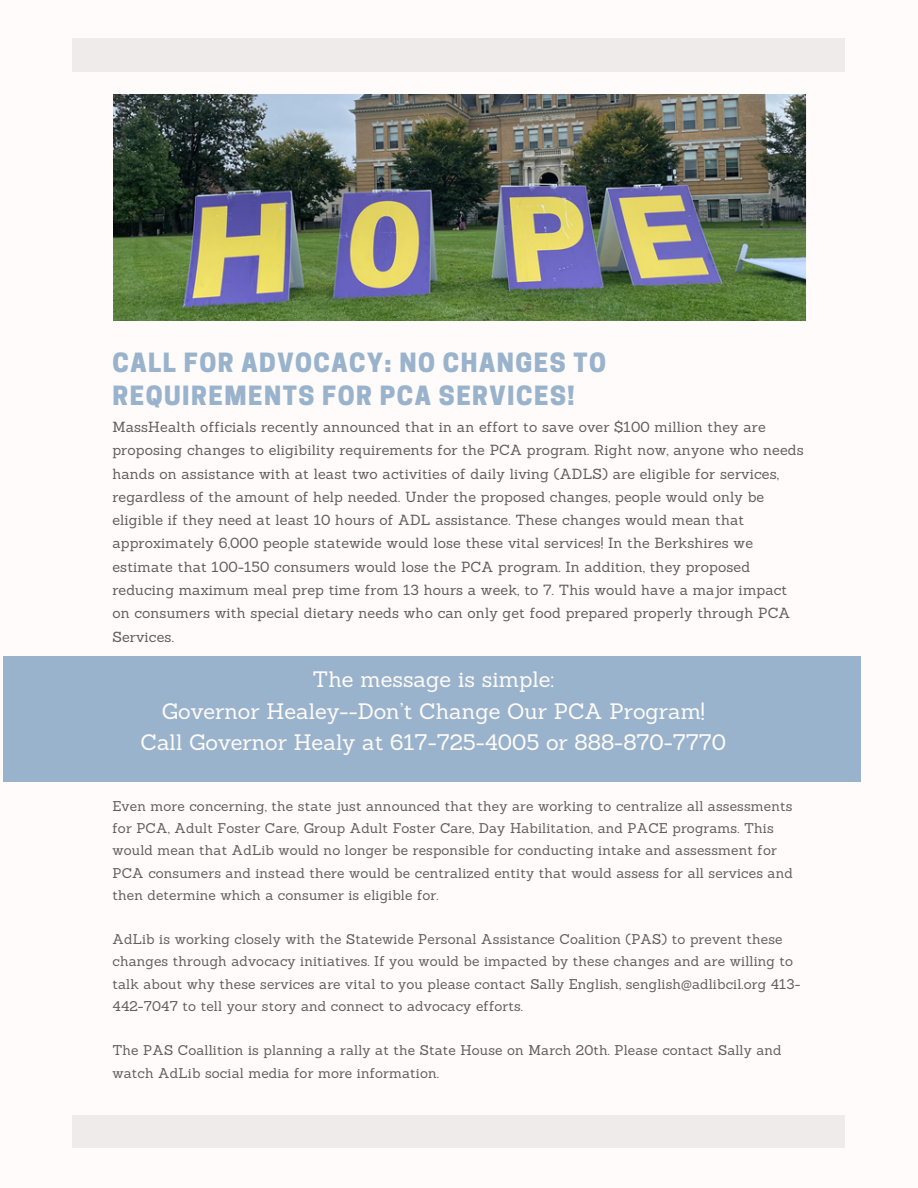
<style>
.page{position:relative;width:918px;height:1188px;background:#fffbfa}
.page>*{position:absolute;margin:0;border:0;box-sizing:border-box;transform-origin:0 0}
.t1{font:800 24.9px/32.8px "Cooper Hewitt";letter-spacing:.06em;color:#9ab3cc}
.t2{font:21.75px/31.5px "Sanchez";color:#fffbfa;text-align:center}
.t3{font:14.25px/23.2px "Sanchez";letter-spacing:.01em;color:#625e5d}
.t4{font:13.8px/22.2px "Sanchez";letter-spacing:.01em;color:#625e5d}
</style>
<div class="page">
<div style="left:73px;top:1115px;width:771px;height:33px;background:#efebea"></div>
<div style="left:73px;top:39px;width:771px;height:33px;background:#efebea"></div>
<img style="left:114px;top:95px;width:693px;height:226px">
<div style="left:4px;top:657px;width:857px;height:125px;background:#9ab3cc"></div>
<p class="t1" style="left:113px;top:350px;width:495px">CALL FOR ADVOCACY: NO CHANGES TO<br>REQUIREMENTS FOR PCA SERVICES!</p>
<h1 class="t3" style="left:112px;top:415px;width:693px">MassHealth officials recently announced that in an effort to save over $100 million they are proposing changes to eligibility requirements for the PCA program. Right now, anyone who needs hands on assistance with at least two activities of daily living (ADLS) are eligible for services, regardless of the amount of help needed. Under the proposed changes, people would only be eligible if they need at least 10 hours of ADL assistance. These changes would mean that approximately 6,000 people statewide would lose these vital services! In the Berkshires we estimate that 100-150 consumers would lose the PCA program. In addition, they proposed reducing maximum meal prep time from 13 hours a week, to 7. This would have a major impact on consumers with special dietary needs who can only get food prepared properly through PCA Services.</h1>
<p class="t2" style="left:141px;top:664px;width:587px">The message is simple:<br>Governor Healey--Don’t Change Our PCA Program!<br>Call Governor Healy at 617-725-4005 or 888-870-7770</p>
<p class="t4" style="left:113px;top:795px;width:682px">Even more concerning, the state just announced that they are working to centralize all assessments for PCA, Adult Foster Care, Group Adult Foster Care, Day Habilitation, and PACE programs. This would mean that AdLib would no longer be responsible for conducting intake and assessment for PCA consumers and instead there would be centralized entity that would assess for all services and then determine which a consumer is eligible for.</p>
<p class="t4" style="left:113px;top:928px;width:689px">AdLib is working closely with the Statewide Personal Assistance Coalition (PAS) to prevent these changes through advocacy initiatives. If you would be impacted by these changes and are willing to talk about why these services are vital to you please contact Sally English, senglish@adlibcil.org 413- 442-7047 to tell your story and connect to advocacy efforts.</p>
<p class="t4" style="left:113px;top:1039px;width:671px">The PAS Coallition is planning a rally at the State House on March 20th. Please contact Sally and watch AdLib social media for more information.</p>
</div>
